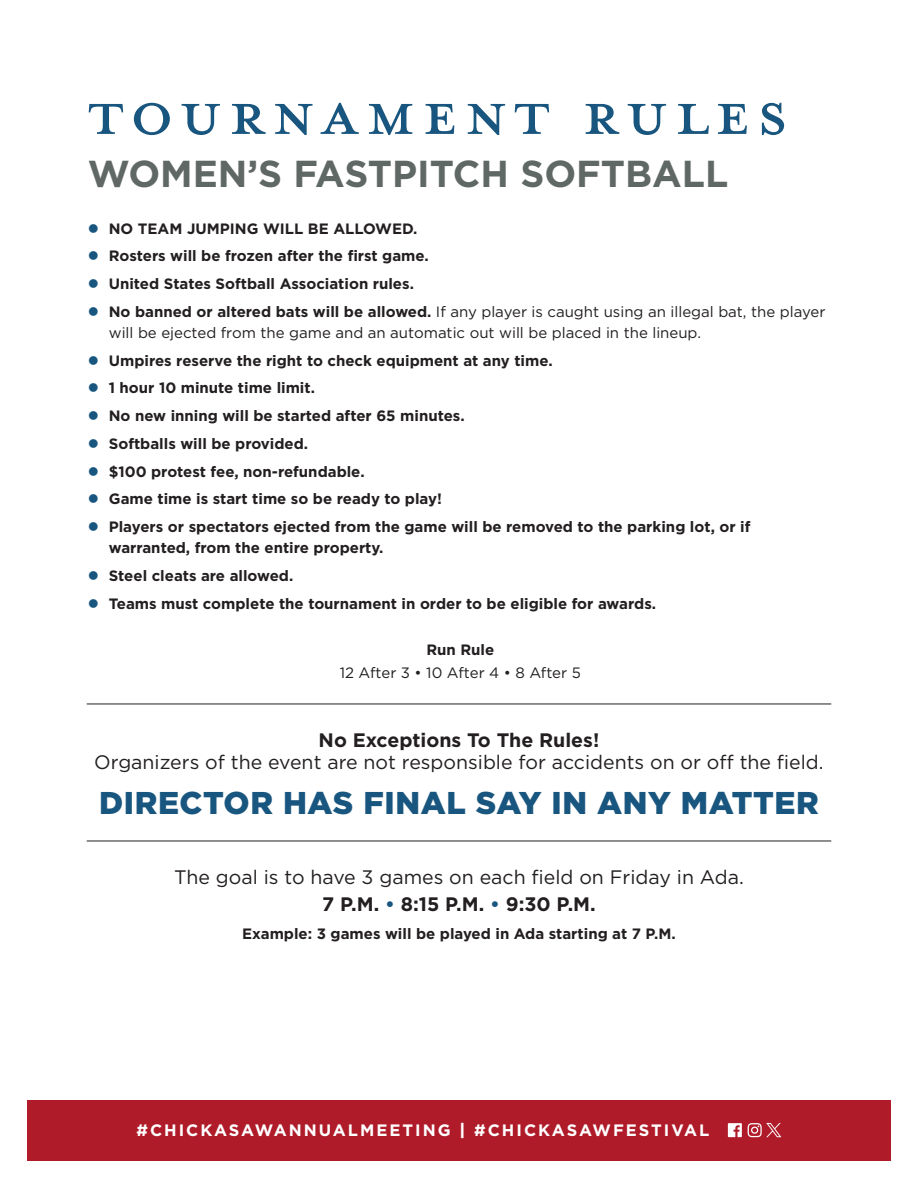
<style>
.page{position:relative;width:918px;height:1188px;background:#fff}
.page>*{position:absolute;margin:0;border:0;box-sizing:border-box;transform-origin:0 0}
.t1{font:90px "Mrs Eaves All Petite Caps OT";letter-spacing:.06em;color:#19567f}
.t2{font:700 37.5px "Gotham";color:#606865}
.t3{font:900 31.5px "Gotham";letter-spacing:.02em;color:#19567f}
.t4{font:19.5px "Gotham";color:#231f20}
.t5{font:700 19.5px "Gotham";color:#231f20}
.t6{font:700 16.5px "Gotham";letter-spacing:.12em;color:#fff}
.t7{font:700 15px/21px "Gotham";color:#231f20}
.t8{font:15px/21px "Gotham";color:#231f20}
.s1{color:#19567f}
.s2{font-weight:700}
.s3{font-weight:900}
</style>
<div class="page">
<hr style="left:87px;top:841px;width:744px;height:1px;background:#231f20">
<hr style="left:87px;top:704px;width:744px;height:1px;background:#231f20">
<div style="left:27px;top:1101px;width:864px;height:60px;background:#af1b29"></div>
<svg style="left:728px;top:1123px;width:14px;height:14px"></svg>
<svg style="left:748px;top:1123px;width:33px;height:14px"></svg>
<p class="t1" style="left:88px;top:73px;width:702px">TOURNAMENT RULES</p>
<p class="t2" style="left:88px;top:148px;width:642px">WOMEN’S FASTPITCH SOFTBALL</p>
<p class="t7" style="left:88px;top:218px;width:331px"><span class="s1">●</span> NO TEAM JUMPING WILL BE ALLOWED.</p>
<p class="t7" style="left:88px;top:245px;width:343px"><span class="s1">●</span> Rosters will be frozen after the first game.</p>
<p class="t7" style="left:88px;top:273px;width:328px"><span class="s1">●</span> United States Softball Association rules.</p>
<p class="t8" style="left:109px;top:301px;width:718px;text-indent:-21px"><span class="s1">●</span> <span class="s2">No banned or altered bats will be allowed.</span> If any player is caught using an illegal bat, the player will be ejected from the game and an automatic out will be placed in the lineup.</p>
<p class="t7" style="left:88px;top:350px;width:466px"><span class="s1">●</span> Umpires reserve the right to check equipment at any time.</p>
<p class="t7" style="left:88px;top:377px;width:229px"><span class="s1">●</span> 1 hour 10 minute time limit.</p>
<p class="t7" style="left:88px;top:405px;width:378px"><span class="s1">●</span> No new inning will be started after 65 minutes.</p>
<p class="t7" style="left:88px;top:433px;width:222px"><span class="s1">●</span> Softballs will be provided.</p>
<p class="t7" style="left:88px;top:461px;width:278px"><span class="s1">●</span> $100 protest fee, non-refundable.</p>
<p class="t7" style="left:88px;top:488px;width:356px"><span class="s1">●</span> Game time is start time so be ready to play!</p>
<p class="t7" style="left:109px;top:516px;width:643px;text-indent:-21px"><span class="s1">●</span> Players or spectators ejected from the game will be removed to the parking lot, or if warranted, from the entire property.</p>
<p class="t7" style="left:88px;top:565px;width:207px"><span class="s1">●</span> Steel cleats are allowed.</p>
<p class="t7" style="left:88px;top:593px;width:570px"><span class="s1">●</span> Teams must complete the tournament in order to be eligible for awards.</p>
<p class="t7" style="left:426px;top:639px;width:69px">Run Rule</p>
<p class="t8" style="left:340px;top:662px;width:243px">12 After 3 • 10 After 4 • 8 After 5</p>
<p class="t5" style="left:319px;top:727px;width:282px">No Exceptions To The Rules!</p>
<p class="t4" style="left:94px;top:750px;width:731px">Organizers of the event are not responsible for accidents on or off the field.</p>
<p class="t3" style="left:99px;top:781px;width:721px">DIRECTOR HAS FINAL SAY IN ANY MATTER</p>
<p class="t4" style="left:174px;top:864px;width:571px">The goal is to have 3 games on each field on Friday in Ada.</p>
<p class="t5" style="left:322px;top:891px;width:275px">7 P.M. <span class="s1">•</span> 8:15 P.M. <span class="s1">•</span> 9:30 P.M.</p>
<p class="t7" style="left:242px;top:923px;width:435px">Example: 3 games will be played in Ada starting at 7 P.M.</p>
<p class="t6" style="left:137px;top:1120px;width:574px">#CHICKASAWANNUALMEETING <span class="s3">|</span> #CHICKASAWFESTIVAL</p>
</div>
